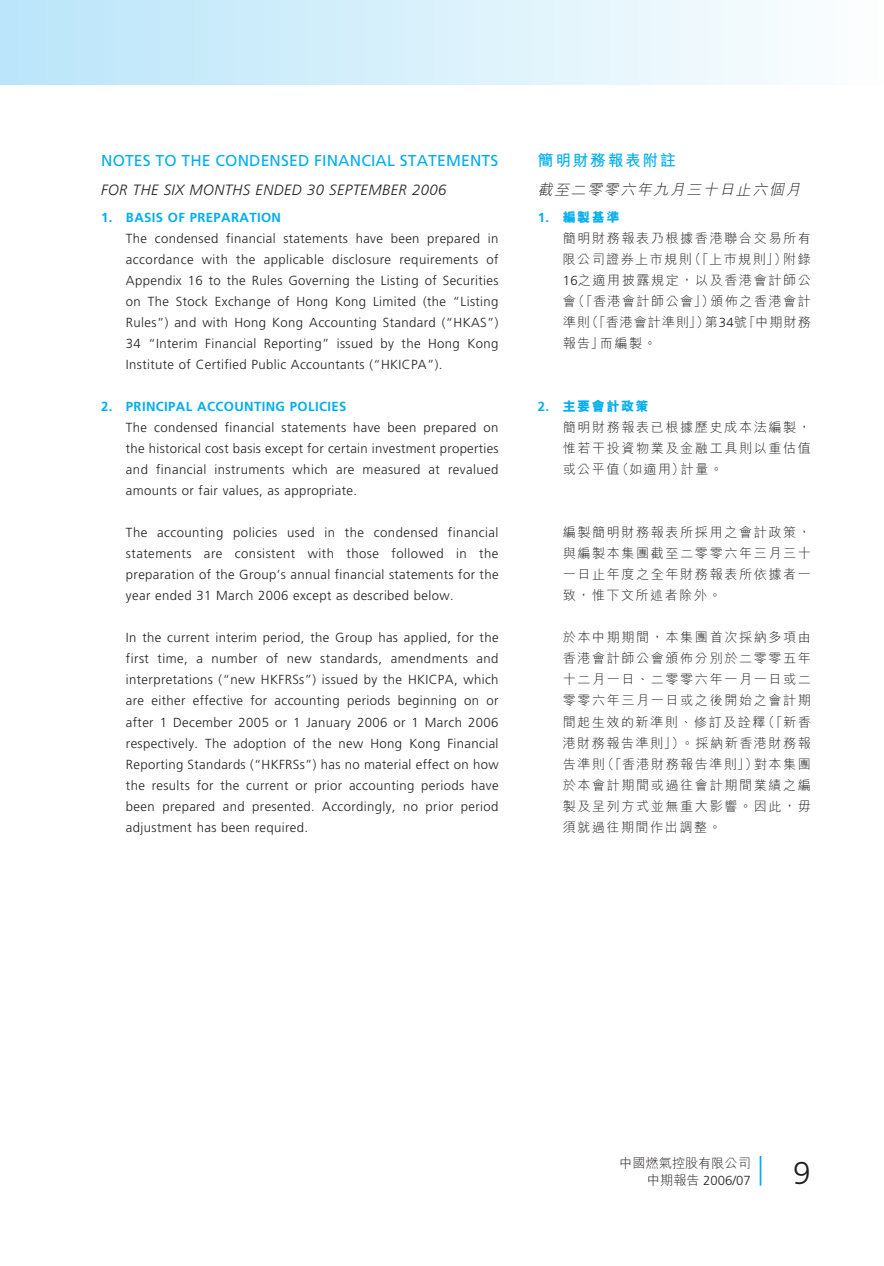
<style>
.page{position:relative;width:884px;height:1266px;background:#fff}
.page>*{position:absolute;margin:0;border:0;box-sizing:border-box;transform-origin:0 0}
.t1{font:300 31.5px "Frutiger";color:#231f20}
.t2{font:15.75px "Frutiger";letter-spacing:.01em;color:#00aeef}
.t3{font:700 15.75px "M Hei";letter-spacing:.11em;color:#00aeef}
.t4{font:italic 300 14.88px "Frutiger";letter-spacing:.025em;color:#231f20}
.t5{font:italic 300 14.88px "M Hei";color:#231f20}
.t6{font:300 13.12px/21px "Frutiger";letter-spacing:.03em;color:#231f20;text-align:justify}
.t7{font:300 13.12px/21px "M Hei";letter-spacing:.12em;color:#231f20}
.t8{font:700 13.12px "Frutiger";letter-spacing:.03em;color:#00aeef}
.t9{font:300 13.12px "M Hei";color:#231f20}
.s1{font-family:"Frutiger";font-weight:700;color:#00aeef}
.s2{font-weight:800;color:#00aeef}
.s3{font-family:"Frutiger"}
.s4{font-family:"M Hei"}
</style>
<div class="page">
<hr style="left:759px;top:1155px;width:2px;height:30px;background:#00aeef">
<div style="left:0;top:0;width:884px;height:85px;background:linear-gradient(to right,#b9e5f9,#fdfefe)"></div>
<p class="t2" style="left:101px;top:153px;width:398px">NOTES TO THE CONDENSED FINANCIAL STATEMENTS</p>
<p class="t4" style="left:101px;top:184px;width:347px">FOR THE SIX MONTHS ENDED 30 SEPTEMBER 2006</p>
<p class="t8" style="left:101px;top:212px;width:181px">1. BASIS OF PREPARATION</p>
<p class="t6" style="left:126px;top:229px;width:374px">The condensed financial statements have been prepared in accordance with the applicable disclosure requirements of Appendix 16 to the Rules Governing the Listing of Securities on The Stock Exchange of Hong Kong Limited (the “Listing Rules”) and with Hong Kong Accounting Standard (“HKAS”)<br>34 “Interim Financial Reporting” issued by the Hong Kong Institute of Certified Public Accountants (“HKICPA”).</p>
<p class="t8" style="left:101px;top:401px;width:247px">2. PRINCIPAL ACCOUNTING POLICIES</p>
<p class="t6" style="left:126px;top:418px;width:374px">The condensed financial statements have been prepared on the historical cost basis except for certain investment properties and financial instruments which are measured at revalued amounts or fair values, as appropriate.</p>
<p class="t6" style="left:126px;top:523px;width:374px">The accounting policies used in the condensed financial statements are consistent with those followed in the preparation of the Group’s annual financial statements for the year ended 31 March 2006 except as described below.</p>
<p class="t6" style="left:126px;top:628px;width:374px">In the current interim period, the Group has applied, for the first time, a number of new standards, amendments and interpretations (“new HKFRSs”) issued by the HKICPA, which are either effective for accounting periods beginning on or after 1 December 2005 or 1 January 2006 or 1 March 2006 respectively. The adoption of the new Hong Kong Financial Reporting Standards (“HKFRSs”) has no material effect on how the results for the current or prior accounting periods have been prepared and presented. Accordingly, no prior period adjustment has been required.</p>
<p class="t3" style="left:538px;top:154px;width:139px">簡明財務報表附註</p>
<p class="t5" style="left:538px;top:184px;width:267px">截至二零零六年九月三十日止六個月</p>
<p class="t7" style="left:562px;top:208px;width:250px;text-indent:-25px"><span class="s1">1.</span> <span class="s2">編製基準<br></span>簡明財務報表乃根據香港聯合交易所有限公司證券上市規則（「上巿規則」）附錄<br><span class="s3">16</span>之適用披露規定，以及香港會計師公會（「香港會計師公會」）頒佈之香港會計準則（「香港會計準則」）第<span class="s3">34</span>號「中期財務報告」而編製。</p>
<p class="t7" style="left:562px;top:397px;width:250px;text-indent:-25px"><span class="s1">2.</span> <span class="s2">主要會計政策<br></span>簡明財務報表已根據歷史成本法編製，惟若干投資物業及金融工具則以重估值或公平值（如適用）計量。</p>
<p class="t7" style="left:562px;top:523px;width:250px;text-align:justify">編製簡明財務報表所採用之會計政策，與編製本集團截至二零零六年三月三十一日止年度之全年財務報表所依據者一致，惟下文所述者除外。</p>
<p class="t7" style="left:562px;top:628px;width:250px;text-align:justify">於本中期期間，本集團首次採納多項由香港會計師公會頒佈分別於二零零五年十二月一日、二零零六年一月一日或二零零六年三月一日或之後開始之會計期間起生效的新準則、修訂及詮釋（「新香港財務報告準則」）。採納新香港財務報告準則（「香港財務報告準則」）對本集團於本會計期間或過往會計期間業績之編製及呈列方式並無重大影響。因此，毋須就過往期間作出調整。</p>
<p class="t9" style="left:619px;top:1157px;width:133px">中國燃氣控股有限公司</p>
<p class="t6" style="left:647px;top:1171px;width:105px"><span class="s4">中期報告</span> 2006/07</p>
<h1 class="t1" style="left:793px;top:1159px;width:19px">9</h1>
</div>
